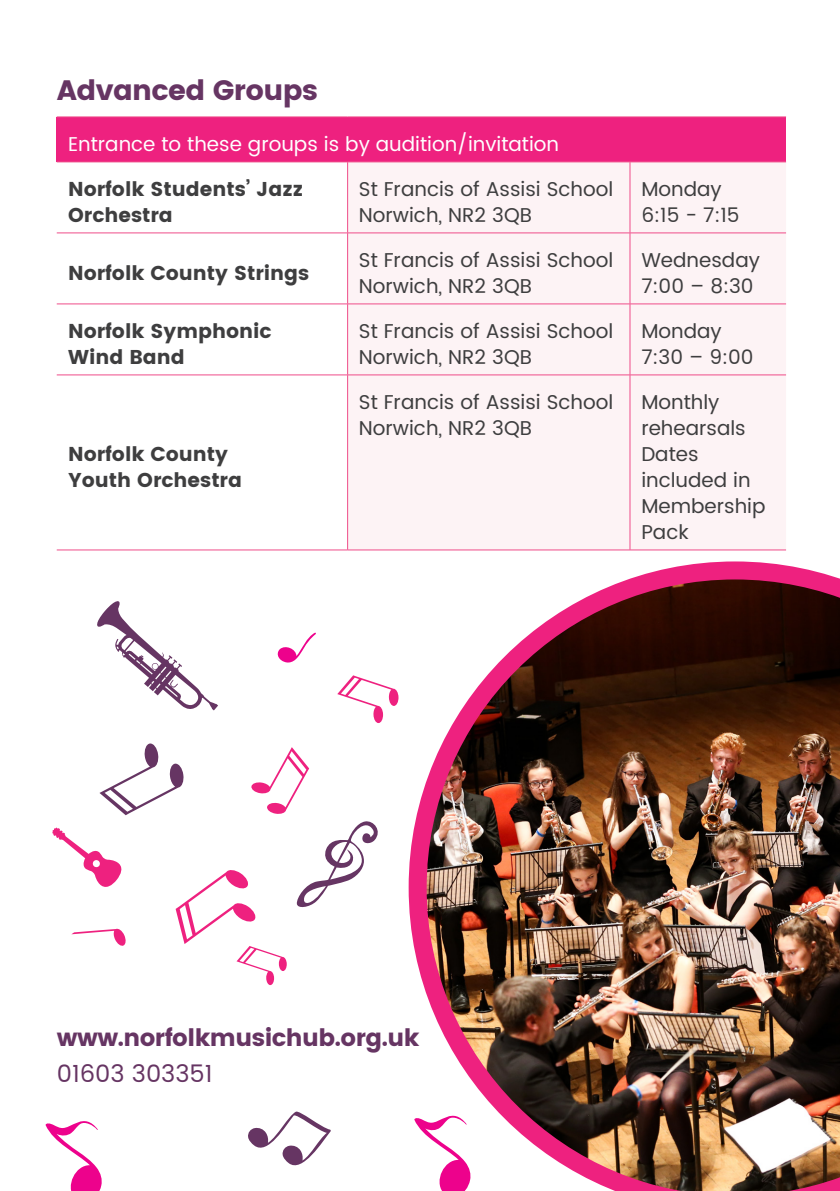
<style>
.page{position:relative;width:840px;height:1191px;background:#fff}
.page>*{position:absolute;margin:0;border:0;box-sizing:border-box;transform-origin:0 0}
.t1{font:28px "Poppins";letter-spacing:-.02em;color:#663563}
.Contact_Details_Left{font:24px "Poppins";letter-spacing:-.02em;color:#663563}
.Contact_Details_Left-2{font:24px "Poppins";color:#663563}
.t2{font:20px "Poppins";color:#3e3e3f}
.t3{font:20px/26px "Poppins";color:#3e3e3f}
.t4{font:20px "Poppins";color:#fff}
</style>
<div class="page">
<img style="left:408px;top:561px;width:431px;height:630px">
<svg style="left:46px;top:1121px;width:56px;height:70px"></svg>
<svg style="left:414px;top:1105px;width:57px;height:86px"></svg>
<svg style="left:248px;top:1111px;width:83px;height:55px"></svg>
<svg style="left:337px;top:675px;width:61px;height:48px"></svg>
<svg style="left:52px;top:743px;width:326px;height:242px"></svg>
<svg style="left:97px;top:601px;width:121px;height:110px"></svg>
<svg style="left:277px;top:632px;width:39px;height:31px"></svg>
<div style="left:57px;top:117px;width:728px;height:45px;background:#ee217f"></div>
<div style="left:348px;top:163px;width:437px;height:386px;background:#fdf3f5"></div>
<hr style="left:629px;top:162px;width:1px;height:71px;background:#ef4c89">
<hr style="left:629px;top:233px;width:1px;height:71px;background:#ef4c89">
<hr style="left:629px;top:304px;width:1px;height:71px;background:#ef4c89">
<hr style="left:629px;top:375px;width:1px;height:175px;background:#ef4c89">
<hr style="left:57px;top:117px;width:290px;height:1px;background:#ef4c89">
<hr style="left:347px;top:117px;width:282px;height:1px;background:#ef4c89">
<hr style="left:629px;top:117px;width:156px;height:1px;background:#ef4c89">
<hr style="left:57px;top:162px;width:290px;height:1px;background:#ef4c89">
<hr style="left:347px;top:162px;width:282px;height:1px;background:#ef4c89">
<hr style="left:629px;top:162px;width:156px;height:1px;background:#ef4c89">
<hr style="left:57px;top:232px;width:290px;height:1px;background:#ef4c89">
<hr style="left:347px;top:232px;width:282px;height:1px;background:#ef4c89">
<hr style="left:629px;top:232px;width:156px;height:1px;background:#ef4c89">
<hr style="left:57px;top:303px;width:290px;height:1px;background:#ef4c89">
<hr style="left:347px;top:303px;width:282px;height:1px;background:#ef4c89">
<hr style="left:629px;top:303px;width:156px;height:1px;background:#ef4c89">
<hr style="left:57px;top:374px;width:290px;height:1px;background:#ef4c89">
<hr style="left:347px;top:374px;width:282px;height:1px;background:#ef4c89">
<hr style="left:629px;top:374px;width:156px;height:1px;background:#ef4c89">
<hr style="left:57px;top:549px;width:290px;height:1px;background:#ef4c89">
<hr style="left:347px;top:549px;width:282px;height:1px;background:#ef4c89">
<hr style="left:629px;top:549px;width:156px;height:1px;background:#ef4c89">
<hr style="left:347px;top:162px;width:1px;height:71px;background:#ef4c89">
<hr style="left:347px;top:233px;width:1px;height:71px;background:#ef4c89">
<hr style="left:347px;top:304px;width:1px;height:71px;background:#ef4c89">
<hr style="left:347px;top:375px;width:1px;height:175px;background:#ef4c89">
<p class="t1" style="left:57px;top:74px;width:262px">Advanced Groups</p>
<p class="t4" style="left:68px;top:129px;width:492px">Entrance to these groups is by audition/invitation</p>
<p class="t3" style="left:68px;top:176px;width:236px">Norfolk Students’ Jazz<br>Orchestra</p>
<p class="t2" style="left:359px;top:174px;width:255px">St Francis of Assisi School</p>
<p class="t2" style="left:359px;top:200px;width:174px">Norwich, NR2 3QB</p>
<p class="t3" style="left:68px;top:260px;width:243px">Norfolk County Strings</p>
<p class="t3" style="left:68px;top:318px;width:205px">Norfolk Symphonic</p>
<p class="t3" style="left:68px;top:344px;width:118px">Wind Band</p>
<p class="t3" style="left:68px;top:441px;width:161px">Norfolk County</p>
<p class="t3" style="left:68px;top:467px;width:175px">Youth Orchestra</p>
<p class="t2" style="left:359px;top:245px;width:255px">St Francis of Assisi School</p>
<p class="t2" style="left:359px;top:271px;width:174px">Norwich, NR2 3QB</p>
<p class="t2" style="left:359px;top:316px;width:255px">St Francis of Assisi School</p>
<p class="t2" style="left:359px;top:342px;width:174px">Norwich, NR2 3QB</p>
<p class="t2" style="left:359px;top:387px;width:255px">St Francis of Assisi School</p>
<p class="t2" style="left:359px;top:413px;width:174px">Norwich, NR2 3QB</p>
<p class="t2" style="left:641px;top:174px;width:82px">Monday</p>
<p class="t2" style="left:641px;top:200px;width:100px">6:15 - 7:15</p>
<p class="t2" style="left:641px;top:245px;width:120px">Wednesday</p>
<p class="t2" style="left:641px;top:271px;width:114px">7:00 – 8:30</p>
<p class="t2" style="left:641px;top:316px;width:82px">Monday</p>
<p class="t2" style="left:641px;top:342px;width:114px">7:30 – 9:00</p>
<p class="t2" style="left:641px;top:387px;width:79px">Monthly</p>
<p class="t2" style="left:641px;top:413px;width:106px">rehearsals</p>
<p class="t2" style="left:641px;top:439px;width:59px">Dates</p>
<p class="t2" style="left:641px;top:465px;width:111px">included in</p>
<p class="t2" style="left:641px;top:491px;width:126px">Membership</p>
<p class="t2" style="left:641px;top:517px;width:49px">Pack</p>
<p class="Contact_Details_Left" style="left:57px;top:1024px;width:364px">www.norfolkmusichub.org.uk</p>
<p class="Contact_Details_Left-2" style="left:57px;top:1056px;width:157px">01603 303351</p>
</div>
